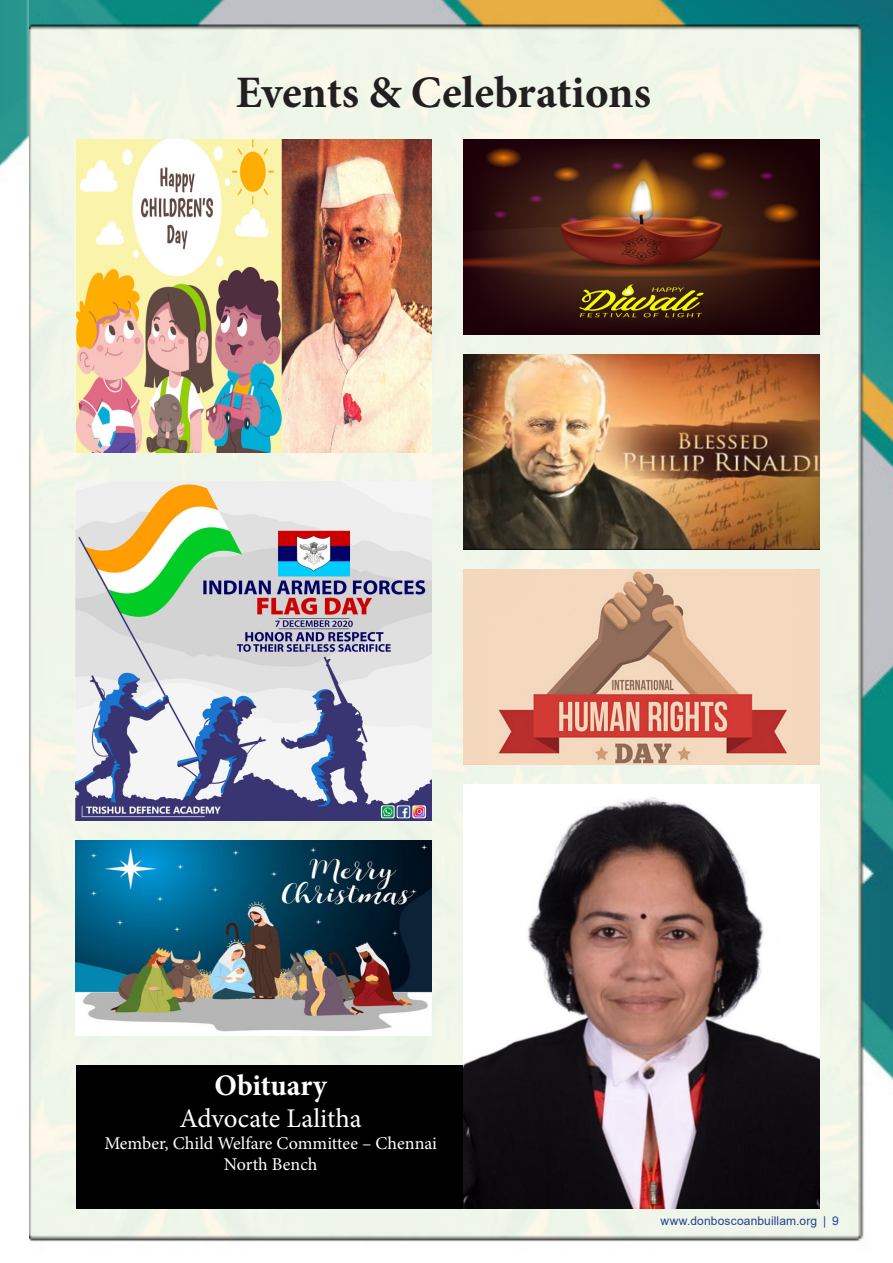
<style>
.page{position:relative;width:893px;height:1263px;background:#fff}
.page>*{position:absolute;margin:0;border:0;box-sizing:border-box;transform-origin:0 0}
.t1{font:700 45px "Minion Pro";letter-spacing:-.005em;color:#231f20}
.t2{font:700 30px "Minion Pro";letter-spacing:-.005em;color:#fff}
.t3{font:27px "Minion Pro";letter-spacing:-.005em;color:#fff}
.t4{font:18px/21.6px "Minion Pro";color:#fff;text-align:center}
.t5{font:12px "Arial";letter-spacing:.01em;color:#253f8e}
</style>
<div class="page">
<img style="left:28px;top:0;width:865px;height:1242px">
<img style="left:0;top:0;width:28px;height:167px">
<div style="left:76px;top:1065px;width:387px;height:144px;background:#000"></div>
<img style="left:76px;top:140px;width:355px;height:312px">
<img style="left:76px;top:481px;width:355px;height:339px">
<img style="left:76px;top:840px;width:355px;height:195px">
<img style="left:463px;top:140px;width:356px;height:195px">
<img style="left:463px;top:570px;width:356px;height:195px">
<img style="left:463px;top:355px;width:356px;height:195px">
<img style="left:463px;top:785px;width:356px;height:424px">
<p class="t1" style="left:236px;top:61px;width:416px">Events &amp; Celebrations</p>
<p class="t2" style="left:214px;top:1064px;width:114px">Obituary</p>
<p class="t3" style="left:180px;top:1100px;width:184px">Advocate Lalitha</p>
<p class="t4" style="left:104px;top:1132px;width:334px">Member, Child Welfare Committee – Chennai<br>North Bench</p>
<p class="t5" style="left:660px;top:1213px;width:180px">www.donboscoanbuillam.org | 9</p>
</div>
